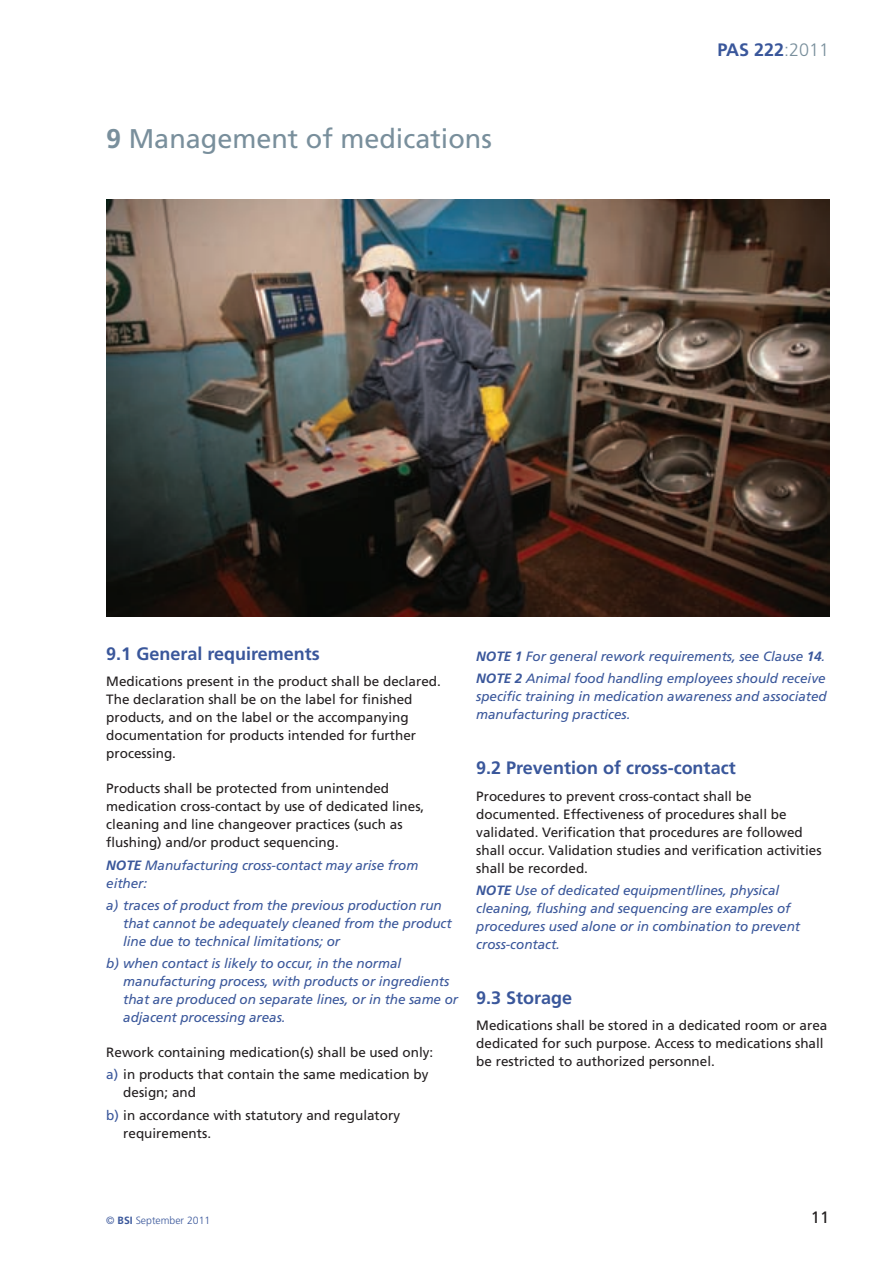
<style>
.page{position:relative;width:893px;height:1263px;background:#fff}
.page>*{position:absolute;margin:0;border:0;box-sizing:border-box;transform-origin:0 0}
.t1{font:27px "Frutiger";color:#798f9c}
.t2{font:700 18px "Frutiger";color:#3a579b}
.t3{font:16.5px "Frutiger";color:#231f20}
.t4{font:13.5px/18px "Frutiger";color:#231f20}
.t5{font:italic 13.5px/18px "Frutiger";letter-spacing:-.005em;color:#3a579b}
.t6{font:300 10.5px "Frutiger";color:#3a579b}
.s1{font-weight:700}
.s2{font-weight:300;color:#798f9c}
.s3{color:#3a579b}
</style>
<div class="page">
<img style="left:106px;top:200px;width:723px;height:417px">
<h1 class="t1" style="left:106px;top:123px;width:387px"><span class="s1">9</span> Management of medications</h1>
<h2 class="t2" style="left:717px;top:39px;width:113px">PAS 222<span class="s2">:2011</span></h2>
<h2 class="t2" style="left:106px;top:643px;width:215px">9.1 General requirements</h2>
<p class="t4" style="left:106px;top:673px;width:336px">Medications present in the product shall be declared.<br>The declaration shall be on the label for finished products, and on the label or the accompanying documentation for products intended for further processing.</p>
<p class="t4" style="left:106px;top:780px;width:320px">Products shall be protected from unintended medication cross-contact by use of dedicated lines, cleaning and line changeover practices (such as flushing) and/or product sequencing.</p>
<p class="t5" style="left:106px;top:856px;width:314px"><span class="s1">NOTE</span> Manufacturing cross-contact may arise from either:</p>
<p class="t5" style="left:123px;top:896px;width:330px;text-indent:-17px">a) traces of product from the previous production run that cannot be adequately cleaned from the product line due to technical limitations; or</p>
<p class="t5" style="left:123px;top:954px;width:336px;text-indent:-17px">b) when contact is likely to occur, in the normal manufacturing process, with products or ingredients that are produced on separate lines, or in the same or adjacent processing areas.</p>
<p class="t4" style="left:106px;top:1041px;width:329px;line-height:22.2px">Rework containing medication(s) shall be used only: <span class="s3">a)</span> in products that contain the same medication by</p>
<p class="t4" style="left:106px;top:1082px;width:295px;line-height:22.2px;text-indent:17px">design; and<br><span class="s3">b)</span> in accordance with statutory and regulatory</p>
<p class="t4" style="left:123px;top:1124px;width:89px">requirements.</p>
<p class="t5" style="left:476px;top:645px;width:351px;line-height:22.2px"><span class="s1">NOTE 1</span> For general rework requirements, see Clause <span class="s1">14</span>.<br><span class="s1">NOTE 2</span> Animal food handling employees should receive</p>
<p class="t5" style="left:476px;top:687px;width:352px">specific training in medication awareness and associated manufacturing practices.</p>
<h2 class="t2" style="left:476px;top:757px;width:261px">9.2 Prevention of cross-contact</h2>
<p class="t4" style="left:476px;top:787px;width:347px">Procedures to prevent cross-contact shall be documented. Effectiveness of procedures shall be validated. Verification that procedures are followed shall occur. Validation studies and verification activities shall be recorded.</p>
<p class="t5" style="left:476px;top:881px;width:325px"><span class="s1">NOTE</span> Use of dedicated equipment/lines, physical cleaning, flushing and sequencing are examples of procedures used alone or in combination to prevent cross-contact.</p>
<h2 class="t2" style="left:476px;top:987px;width:98px">9.3 Storage</h2>
<p class="t4" style="left:476px;top:1017px;width:353px">Medications shall be stored in a dedicated room or area dedicated for such purpose. Access to medications shall be restricted to authorized personnel.</p>
<p class="t6" style="left:106px;top:1214px;width:106px">© <span class="s1">BSI</span> September 2011</p>
<p class="t3" style="left:811px;top:1207px;width:20px">11</p>
</div>
